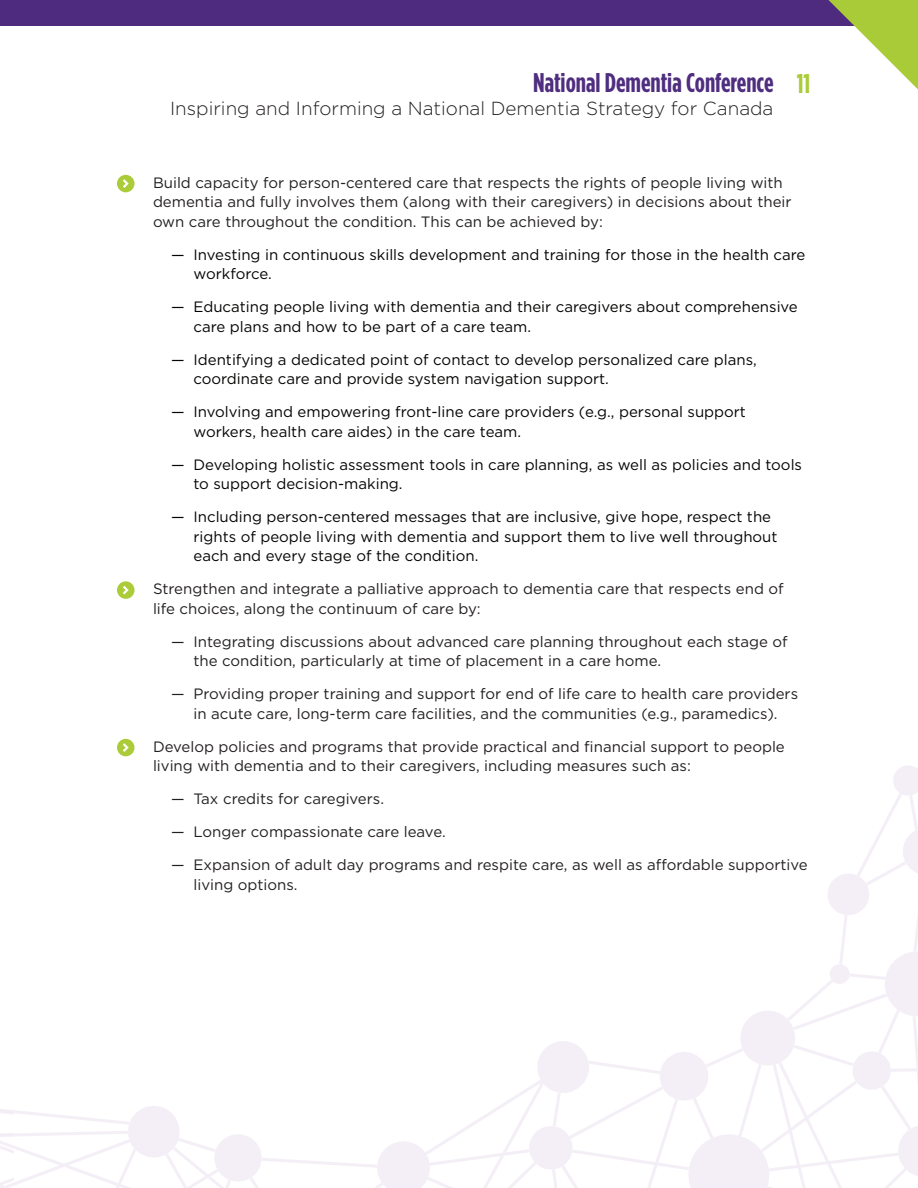
<style>
.page{position:relative;width:918px;height:1188px;background:#fff}
.page>*{position:absolute;margin:0;border:0;box-sizing:border-box;transform-origin:0 0}
.t1{font:700 27px "Gotham Condensed";color:#4f2d7f}
.t2{font:700 27px "Gotham Condensed";color:#aacc39}
.t3{font:300 18.9px "Gotham HTF";color:#231f20}
.t4{font:15px/19.5px "Gotham HTF";color:#231f20}
.t5{font:15px/19.5px "Gotham HTF";color:#040503}
</style>
<div class="page">
<svg style="left:537px;top:766px;width:381px;height:422px"></svg>
<svg style="left:0;top:1106px;width:200px;height:82px"></svg>
<svg style="left:200px;top:1080px;width:472px;height:108px"></svg>
<div style="left:0;top:0;width:918px;height:26px;background:#4f2b7f"></div>
<svg style="left:828px;top:0;width:90px;height:90px"></svg>
<div style="left:117px;top:175px;width:18px;height:17px;background:#abcc38;border-radius:50%"></div>
<svg style="left:123px;top:179px;width:6px;height:9px"></svg>
<div style="left:117px;top:581px;width:18px;height:18px;background:#abcc38;border-radius:50%"></div>
<svg style="left:123px;top:586px;width:6px;height:8px"></svg>
<div style="left:117px;top:739px;width:18px;height:17px;background:#abcc38;border-radius:50%"></div>
<svg style="left:123px;top:743px;width:6px;height:9px"></svg>
<h1 class="t1" style="left:533px;top:67px;width:242px">National Dementia Conference</h1>
<p class="t3" style="left:170px;top:98px;width:605px">Inspiring and Informing a National Dementia Strategy for Canada</p>
<h1 class="t2" style="left:797px;top:68px;width:15px">11</h1>
<p class="t4" style="left:153px;top:173px;width:640px">Build capacity for person-centered care that respects the rights of people living with dementia and fully involves them (along with their caregivers) in decisions about their own care throughout the condition. This can be achieved by:</p>
<p class="t5" style="left:194px;top:245px;width:613px;text-indent:-22px">— Investing in continuous skills development and training for those in the health care workforce.</p>
<p class="t5" style="left:194px;top:297px;width:606px;text-indent:-22px">— Educating people living with dementia and their caregivers about comprehensive care plans and how to be part of a care team.</p>
<p class="t5" style="left:194px;top:350px;width:565px;text-indent:-22px">— Identifying a dedicated point of contact to develop personalized care plans, coordinate care and provide system navigation support.</p>
<p class="t5" style="left:194px;top:402px;width:554px;text-indent:-22px">— Involving and empowering front-line care providers (e.g., personal support workers, health care aides) in the care team.</p>
<p class="t5" style="left:194px;top:455px;width:610px;text-indent:-22px">— Developing holistic assessment tools in care planning, as well as policies and tools to support decision-making.</p>
<p class="t5" style="left:194px;top:507px;width:586px;text-indent:-22px">— Including person-centered messages that are inclusive, give hope, respect the rights of people living with dementia and support them to live well throughout each and every stage of the condition.</p>
<p class="t4" style="left:153px;top:579px;width:632px">Strengthen and integrate a palliative approach to dementia care that respects end of life choices, along the continuum of care by:</p>
<p class="t4" style="left:194px;top:632px;width:596px;text-indent:-22px">— Integrating discussions about advanced care planning throughout each stage of the condition, particularly at time of placement in a care home.</p>
<p class="t4" style="left:171px;top:684px;width:629px;text-align:center">— Providing proper training and support for end of life care to health care providers in acute care, long-term care facilities, and the communities (e.g., paramedics).</p>
<p class="t4" style="left:153px;top:737px;width:633px">Develop policies and programs that provide practical and financial support to people living with dementia and to their caregivers, including measures such as:</p>
<p class="t4" style="left:171px;top:789px;width:215px">— Tax credits for caregivers.</p>
<p class="t4" style="left:171px;top:822px;width:276px">— Longer compassionate care leave.</p>
<p class="t4" style="left:194px;top:855px;width:616px;text-indent:-22px">— Expansion of adult day programs and respite care, as well as affordable supportive living options.</p>
</div>
